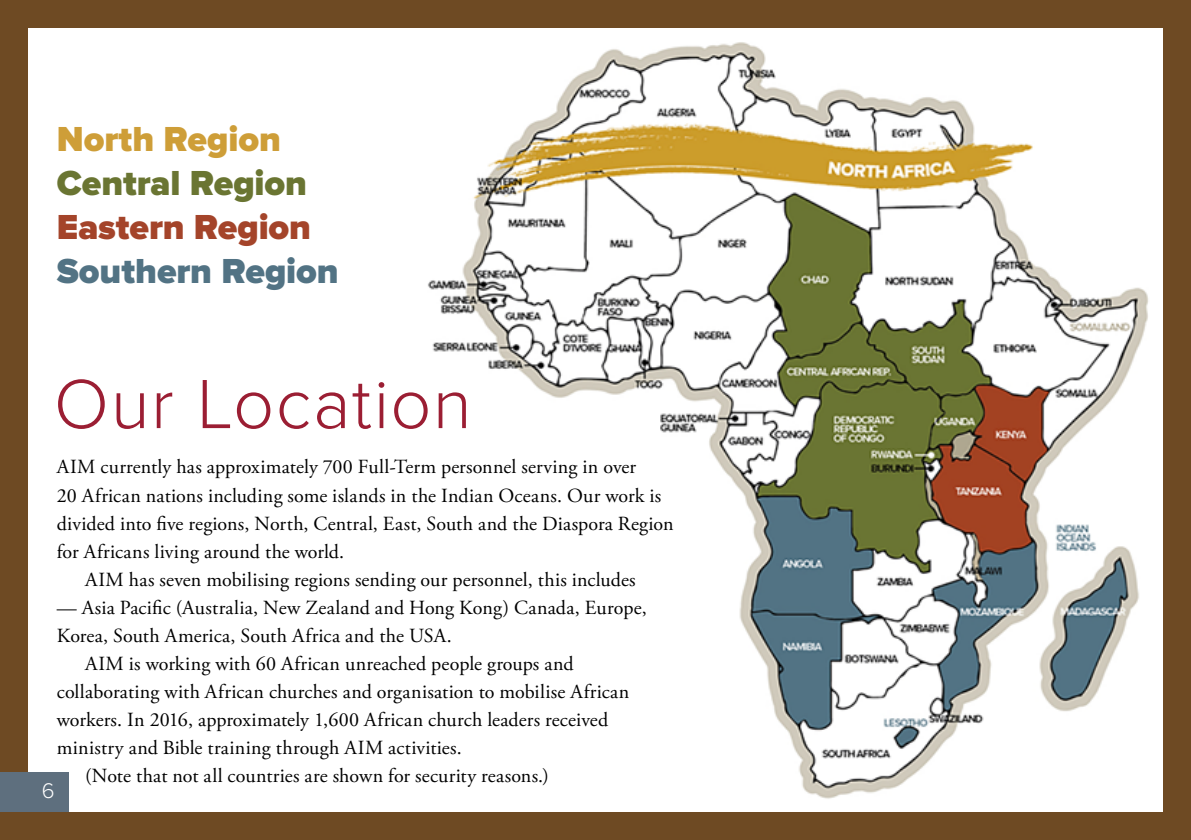
<style>
.page{position:relative;width:1191px;height:840px;background:#fff}
.page>*{position:absolute;margin:0;border:0;box-sizing:border-box;transform-origin:0 0}
.t1{font:300 72px "Proxima Nova";letter-spacing:.02em;color:#9b1e33}
.t2{font:900 36px "Proxima Nova";letter-spacing:-.005em;color:#527384}
.t3{font:900 36px "Proxima Nova";letter-spacing:-.005em;color:#6a7532}
.t4{font:900 36px "Proxima Nova";letter-spacing:-.005em;color:#a4442a}
.t5{font:900 36px "Proxima Nova";letter-spacing:-.005em;color:#ce9e38}
.t6{font:300 22px "Proxima Nova";color:#fff}
.t7{font:20px "Adobe Garamond Pro";letter-spacing:.01em;color:#000}
</style>
<div class="page">
<div style="left:0;top:0;width:1191px;height:839px;background:#6e4a23"></div>
<div style="left:28px;top:28px;width:1134px;height:783px;background:#fff"></div>
<div style="left:0;top:771px;width:68px;height:40px;background:#5e6f7e"></div>
<img style="left:428px;top:42px;width:720px;height:757px">
<h2 class="t5" style="left:57px;top:118px;width:226px">North Region</h2>
<h2 class="t3" style="left:57px;top:162px;width:252px">Central Region</h2>
<h2 class="t4" style="left:57px;top:206px;width:256px">Eastern Region</h2>
<h2 class="t2" style="left:57px;top:250px;width:283px">Southern Region</h2>
<h1 class="t1" style="left:54px;top:362px;width:419px">Our Location</h1>
<p class="t7" style="left:57px;top:455px;width:581px">AIM currently has approximately 700 Full-Term personnel serving in over</p>
<p class="t7" style="left:57px;top:483px;width:606px">20 African nations including some islands in the Indian Oceans. Our work is</p>
<p class="t7" style="left:57px;top:511px;width:618px">divided into five regions, North, Central, East, South and the Diaspora Region</p>
<p class="t7" style="left:57px;top:539px;width:289px">for Africans living around the world.</p>
<p class="t7" style="left:85px;top:567px;width:552px">AIM has seven mobilising regions sending our personnel, this includes</p>
<p class="t7" style="left:57px;top:595px;width:591px">— Asia Pacific (Australia, New Zealand and Hong Kong) Canada, Europe,</p>
<p class="t7" style="left:57px;top:623px;width:397px">Korea, South America, South Africa and the USA.</p>
<p class="t7" style="left:85px;top:651px;width:490px">AIM is working with 60 African unreached people groups and</p>
<p class="t7" style="left:57px;top:679px;width:574px">collaborating with African churches and organisation to mobilise African</p>
<p class="t7" style="left:57px;top:707px;width:553px">workers. In 2016, approximately 1,600 African church leaders received</p>
<p class="t7" style="left:57px;top:735px;width:406px">ministry and Bible training through AIM activities.</p>
<p class="t7" style="left:85px;top:763px;width:465px">(Note that not all countries are shown for security reasons.)</p>
<p class="t6" style="left:42px;top:778px;width:14px">6</p>
</div>
